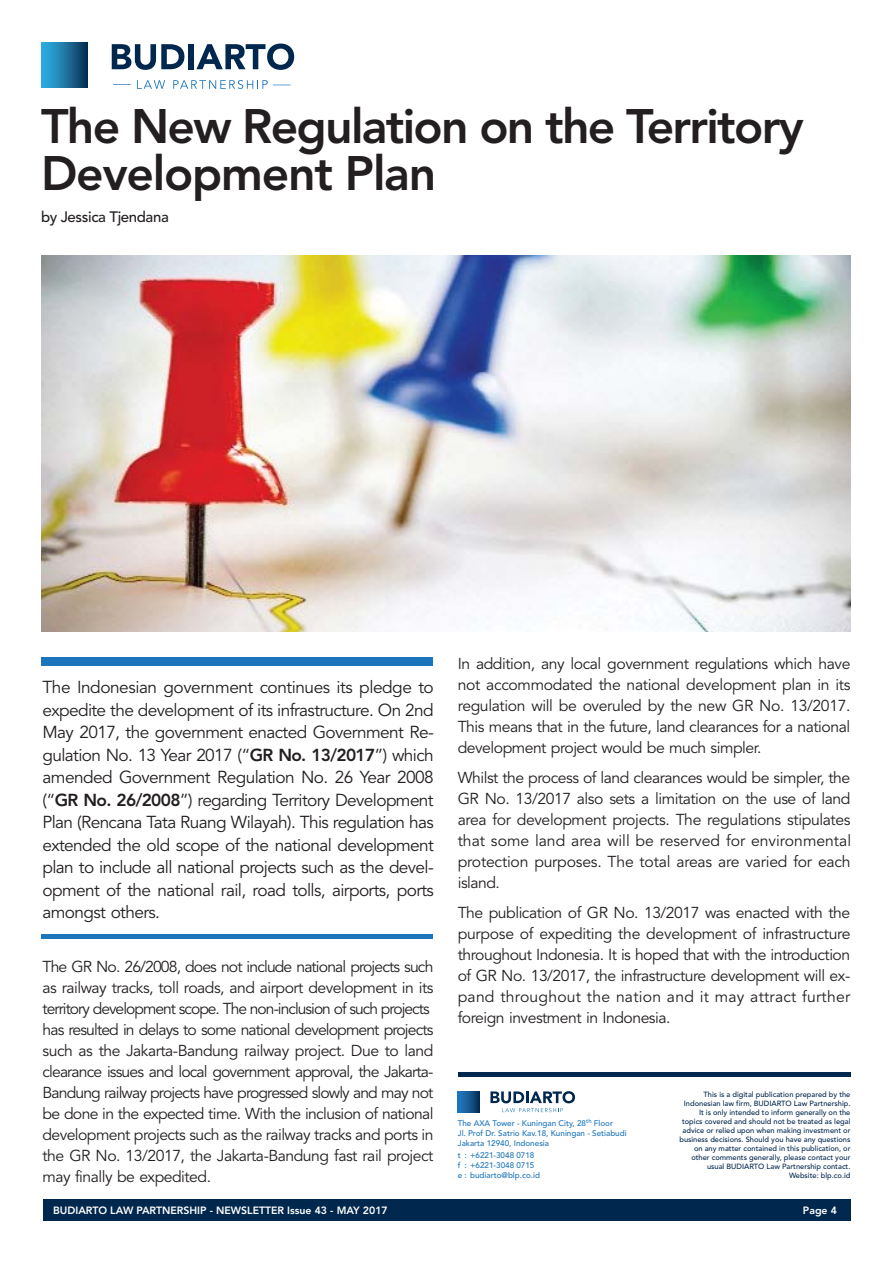
<style>
.page{position:relative;width:893px;height:1263px;background:#fff}
.page>*{position:absolute;margin:0;border:0;box-sizing:border-box;transform-origin:0 0}
.t1{font:800 48px/46.7px "Avenir";letter-spacing:-.035em;color:#231f20}
.t2{font:17.25px/22.5px "Avenir";letter-spacing:-.035em;color:#231f20;text-align:justify}
.t3{font:15.75px/21px "Avenir";letter-spacing:-.035em;color:#231f20;text-align:justify}
.t4{font:15.75px/21px "Avenir";letter-spacing:-.055em;color:#231f20}
.t5{font:500 15px "Avenir";letter-spacing:-.025em;color:#231f20}
.t6{font:800 10.5px "Avenir";color:#fff}
.t7{font:500 8.1px/9.8px "Avenir";color:#1c75bc}
.t8{font:500 7.5px/9px "Avenir";color:#00274d;text-align:right}
.s1{font-weight:800}
</style>
<div class="page">
<div style="left:41px;top:934px;width:391px;height:5px;background:#1c75bc"></div>
<div style="left:41px;top:657px;width:391px;height:9px;background:#1c75bc"></div>
<div style="left:43px;top:1199px;width:807px;height:21px;background:#00274d"></div>
<svg style="left:490px;top:1091px;width:85px;height:21px"></svg>
<svg style="left:458px;top:1091px;width:21px;height:21px"></svg>
<hr style="left:458px;top:1072px;width:392px;height:4px;background:#00274d">
<svg style="left:112px;top:44px;width:72px;height:26px"></svg>
<div style="left:188px;top:44px;width:6px;height:25px;background:#00274d"></div>
<svg style="left:196px;top:44px;width:98px;height:26px"></svg>
<svg style="left:137px;top:80px;width:28px;height:9px"></svg>
<svg style="left:113px;top:84px;width:18px;height:1px"></svg>
<svg style="left:173px;top:80px;width:118px;height:9px"></svg>
<div style="left:41px;top:42px;width:47px;height:46px;background:linear-gradient(to right,#31b7ee,#0a3254)"></div>
<img style="left:41px;top:255px;width:809px;height:376px">
<h1 class="t1" style="left:41px;top:103px;width:764px">The New Regulation on the Territory<br>Development Plan</h1>
<p class="t5" style="left:41px;top:208px;width:129px">by Jessica Tjendana</p>
<p class="t2" style="left:43px;top:677px;width:393px">The Indonesian government continues its pledge to expedite the development of its infrastructure. On 2nd May 2017, the government enacted Government Re&shy;gulation No. 13 Year 2017 (“<span class="s1">GR No. 13/2017</span>”) which amended Government Regulation No. 26 Year 2008 (“<span class="s1">GR No. 26/2008</span>”) regarding Territory Development Plan (Rencana Tata Ruang Wilayah). This regulation has extended the old scope of the national development plan to include all national projects such as the devel&shy;opment of the national rail, road tolls, airports, ports amongst others.</p>
<p class="t4" style="left:43px;top:957px;width:392px">The GR No. 26/2008, does not include national projects such as railway tracks, toll roads, and airport development in its territory development scope. The non-inclusion of such projects has resulted in delays to some national development projects such as the Jakarta-Bandung railway project. Due to land clearance issues and local government approval, the Jakarta-Bandung railway projects have progressed slowly and may not be done in the expected time. With the inclusion of national development projects such as the railway tracks and ports in the GR No. 13/2017, the Jakarta-Bandung fast rail project may finally be expedited.</p>
<p class="t6" style="left:53px;top:1204px;width:336px">BUDIARTO LAW PARTNERSHIP - NEWSLETTER Issue 43 - MAY 2017</p>
<p class="t3" style="left:458px;top:653px;width:394px">In addition, any local government regulations which have not accommodated the national development plan in its regulation will be overuled by the new GR No. 13/2017.<br>This means that in the future, land clearances for a national development project would be much simpler.</p>
<p class="t3" style="left:458px;top:767px;width:395px">Whilst the process of land clearances would be simpler, the GR No. 13/2017 also sets a limitation on the use of land area for development projects. The regulations stipulates that some land area will be reserved for environmental protection purposes. The total areas are varied for each island.</p>
<p class="t3" style="left:458px;top:902px;width:394px">The publication of GR No. 13/2017 was enacted with the purpose of expediting the development of infrastructure throughout Indonesia. It is hoped that with the introduction of GR No. 13/2017, the infrastructure development will ex&shy;pand throughout the nation and it may attract further foreign investment in Indonesia.</p>
<p class="t7" style="left:458px;top:1118px;width:170px">The AXA Tower - Kuningan City, 28<sup>th</sup> Floor<br>Jl. Prof Dr. Satrio Kav.18, Kuningan - Setiabudi<br>Jakarta 12940, Indonesia</p>
<p class="t7" style="left:458px;top:1151px;width:84px">t : +6221-3048 0718<br>f : +6221-3048 0715 e : budiarto@blp.co.id</p>
<p class="t8" style="left:679px;top:1090px;width:173px">This is a digital publication prepared by the Indonesian law firm, BUDIARTO Law Partnership.<br>It is only intended to inform generally on the topics covered and should not be treated as legal advice or relied upon when making investment or business decisions. Should you have any questions on any matter contained in this publication, or other comments generally, please contact your usual BUDIARTO Law Partnership contact.<br>Website: blp.co.id</p>
<p class="t6" style="left:803px;top:1204px;width:36px">Page 4</p>
</div>
